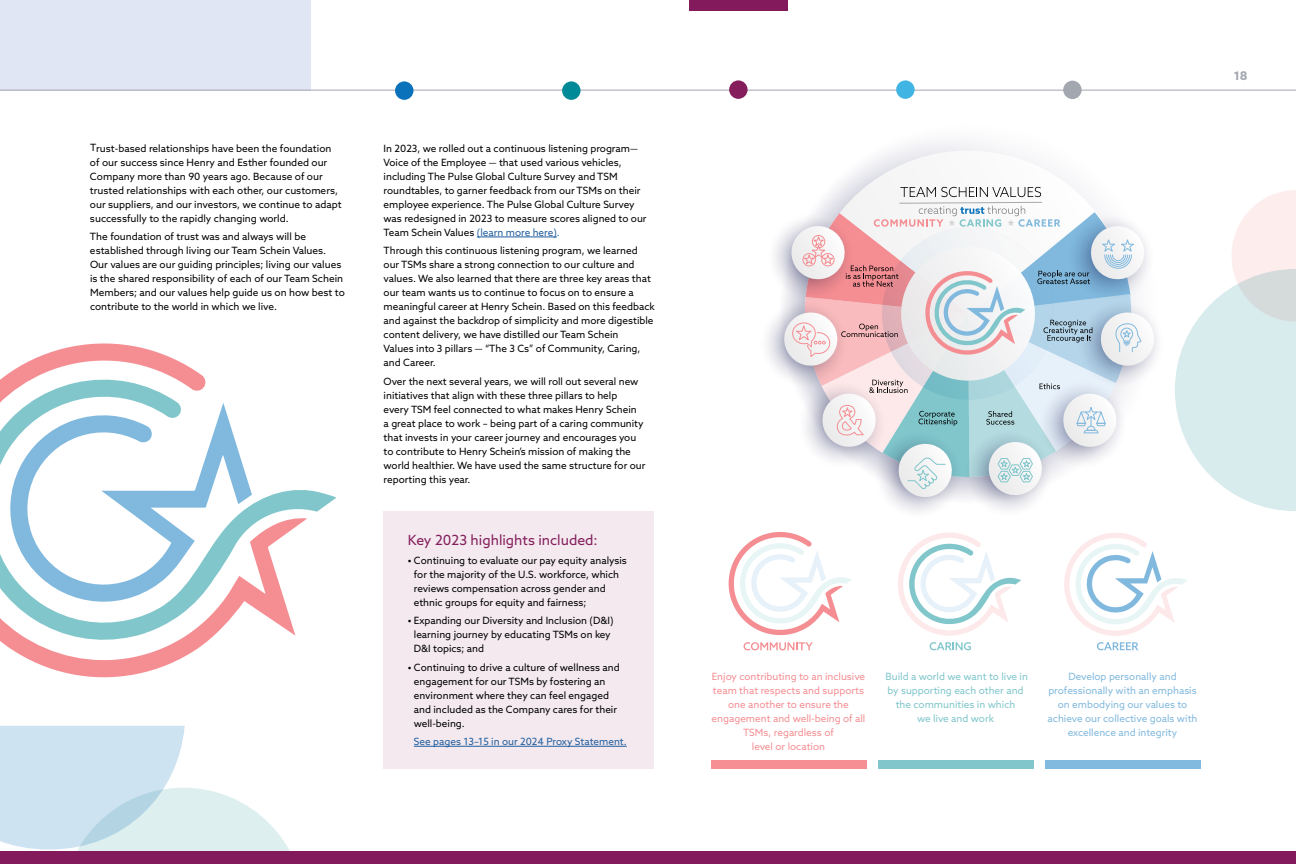
<style>
.page{position:relative;width:1296px;height:864px;background:#fff}
.page>*{position:absolute;margin:0;border:0;box-sizing:border-box;transform-origin:0 0}
.t1{font:14px "Azo Sans";color:#841e5c}
.t2{font:700 12px "Azo Sans";color:#a3a7b0}
.t3{font:10px/14px "Azo Sans";color:#000}
.t4{font:10px/14px "Azo Sans";color:#f58f94;text-align:center}
.t5{font:10px/14px "Azo Sans";color:#82b9de;text-align:center}
.t6{font:10px/14px "Azo Sans";color:#80c6cb;text-align:center}
.t7{font:10px "Azo Sans";color:#215e9e}
.s1{color:#215e9e}
.s2{color:#0a72ba}
.s3{font-weight:700}
</style>
<div class="page">
<div style="left:0;top:0;width:310px;height:91px;background:#e1e6f4"></div>
<hr style="left:0;top:90px;width:1296px;height:1px;background:#a3a7b0">
<div style="left:1063px;top:81px;width:19px;height:18px;background:#a3a7b0;border-radius:50%"></div>
<div style="left:729px;top:80px;width:19px;height:19px;background:#841e5c;border-radius:50%"></div>
<div style="left:896px;top:80px;width:19px;height:19px;background:#40b5e4;border-radius:50%"></div>
<div style="left:562px;top:81px;width:19px;height:19px;background:#008996;border-radius:50%"></div>
<div style="left:395px;top:81px;width:18px;height:19px;background:#0a72ba;border-radius:50%"></div>
<svg style="left:0;top:726px;width:305px;height:126px"></svg>
<svg style="left:1175px;top:190px;width:121px;height:321px"></svg>
<div style="left:384px;top:511px;width:270px;height:258px;background:#f3e9ef"></div>
<hr style="left:414px;top:746px;width:213px;height:1px;background:#215e9e">
<svg style="left:837px;top:150px;width:202px;height:37px"></svg>
<svg style="left:767px;top:187px;width:390px;height:325px"></svg>
<svg style="left:307px;top:490px;width:29px;height:22px"></svg>
<svg style="left:0;top:343px;width:307px;height:335px"></svg>
<svg style="left:728px;top:532px;width:124px;height:118px"></svg>
<div style="left:711px;top:760px;width:155px;height:9px;background:#f58f94"></div>
<svg style="left:898px;top:533px;width:123px;height:117px"></svg>
<div style="left:878px;top:760px;width:155px;height:9px;background:#80c6cb"></div>
<svg style="left:1064px;top:533px;width:123px;height:117px"></svg>
<div style="left:1045px;top:760px;width:155px;height:9px;background:#82b9de"></div>
<hr style="left:477px;top:237px;width:80px;height:1px;background:#215e9e">
<div style="left:0;top:852px;width:1296px;height:12px;background:#831a5b"></div>
<div style="left:689px;top:0;width:99px;height:10px;background:#831a5b"></div>
<p class="t3" style="left:90px;top:141px;width:253px">Trust-based relationships have been the foundation of our success since Henry and Esther founded our Company more than 90 years ago. Because of our trusted relationships with each other, our customers, our suppliers, and our investors, we continue to adapt successfully to the rapidly changing world.</p>
<p class="t3" style="left:90px;top:229px;width:256px">The foundation of trust was and always will be established through living our Team Schein Values.<br>Our values are our guiding principles; living our values is the shared responsibility of each of our Team Schein Members; and our values help guide us on how best to contribute to the world in which we live.</p>
<p class="t3" style="left:384px;top:141px;width:264px">In 2023, we rolled out a continuous listening program— Voice of the Employee — that used various vehicles, including The Pulse Global Culture Survey and TSM roundtables, to garner feedback from our TSMs on their employee experience. The Pulse Global Culture Survey was redesigned in 2023 to measure scores aligned to our Team Schein Values <span class="s1">(learn more here)</span><span class="s2">.</span></p>
<p class="t3" style="left:384px;top:244px;width:273px">Through this continuous listening program, we learned our TSMs share a strong connection to our culture and values. We also learned that there are three key areas that our team wants us to continue to focus on to ensure a meaningful career at Henry Schein. Based on this feedback and against the backdrop of simplicity and more digestible content delivery, we have distilled our Team Schein<br>Values into 3 pillars — “The 3 Cs” of Community, Caring, and Career.</p>
<p class="t3" style="left:384px;top:374px;width:263px">Over the next several years, we will roll out several new initiatives that align with these three pillars to help<br>every TSM feel connected to what makes Henry Schein<br>a great place to work – being part of a caring community that invests in your career journey and encourages you to contribute to Henry Schein’s mission of making the world healthier. We have used the same structure for our reporting this year.</p>
<h1 class="t1" style="left:408px;top:531px;width:191px">Key 2023 highlights included:</h1>
<p class="t3" style="left:414px;top:553px;width:215px;text-indent:-6px"><span class="s3">•</span> Continuing to evaluate our pay equity analysis for the majority of the U.S. workforce, which reviews compensation across gender and ethnic groups for equity and fairness;</p>
<p class="t3" style="left:414px;top:613px;width:201px;text-indent:-6px"><span class="s3">•</span> Expanding our Diversity and Inclusion (D&amp;I) learning journey by educating TSMs on key<br>D&amp;I topics; and</p>
<p class="t3" style="left:414px;top:660px;width:207px;text-indent:-6px"><span class="s3">•</span> Continuing to drive a culture of wellness and engagement for our TSMs by fostering an environment where they can feel engaged and included as the Company cares for their well-being.</p>
<p class="t7" style="left:414px;top:735px;width:214px">See pages 13–15 in our 2024 Proxy Statement.</p>
<p class="t2" style="left:1234px;top:68px;width:15px">18</p>
<p class="t4" style="left:712px;top:670px;width:155px">Enjoy contributing to an inclusive team that respects and supports one another to ensure the engagement and well-being of all<br>TSMs, regardless of<br>level or location</p>
<p class="t6" style="left:885px;top:670px;width:144px">Build a world we want to live in by supporting each other and the communities in which<br>we live and work</p>
<p class="t5" style="left:1048px;top:670px;width:151px">Develop personally and professionally with an emphasis on embodying our values to achieve our collective goals with excellence and integrity</p>
</div>
